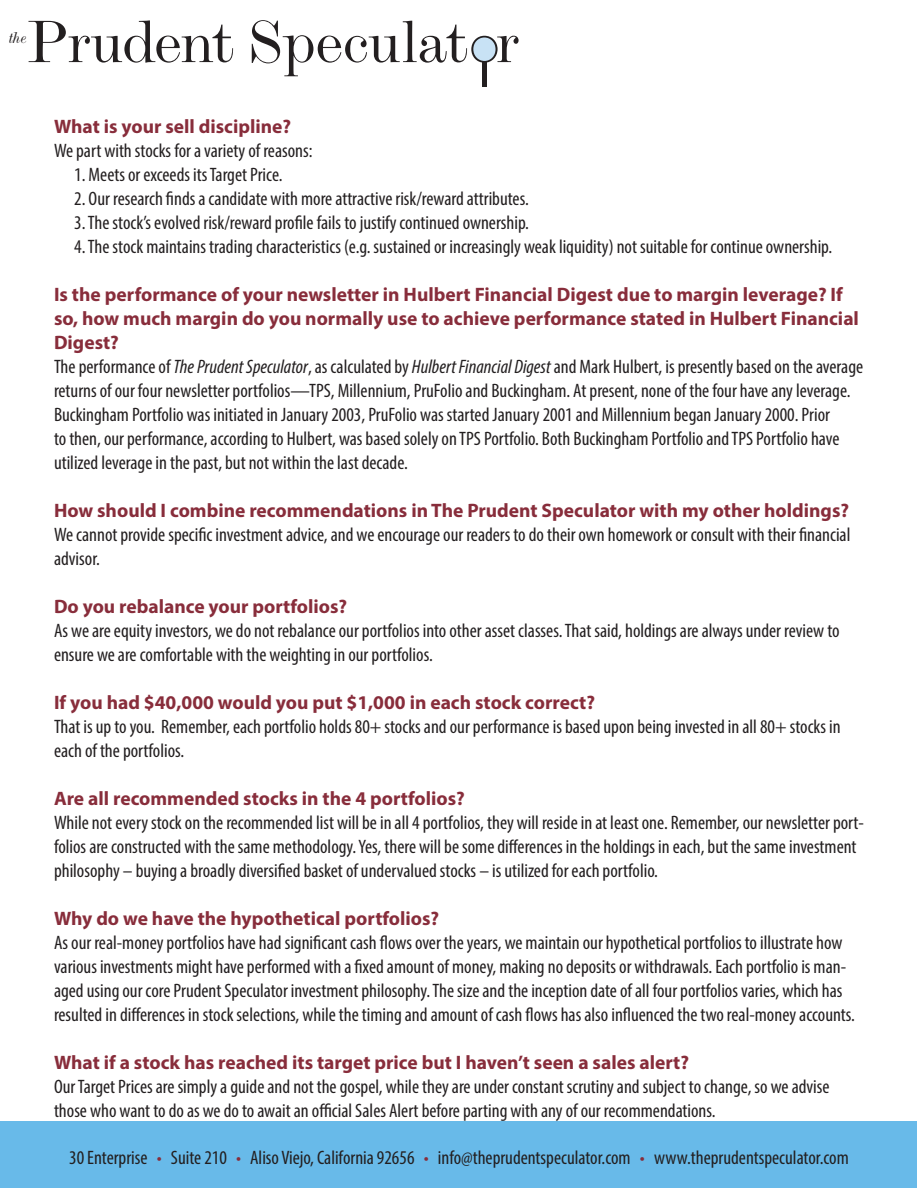
<style>
.page{position:relative;width:918px;height:1188px;background:#fff}
.page>*{position:absolute;margin:0;border:0;box-sizing:border-box;transform-origin:0 0}
.t1{font:expanded 60.9px "Modern MT Std";letter-spacing:-.025em;color:#231f20}
.t2{font:condensed 19.5px/24px "Myriad Pro";color:#231f20}
.t3{font:700 19.5px/24px "Myriad Pro";color:#882d3b}
.t4{font:italic expanded 15.75px "Modern MT Std";color:#231f20}
.s1{color:#fff}
.s2{font-style:italic}
.s3{color:#882d3b}
</style>
<div class="page">
<div style="left:1px;top:1121px;width:916px;height:67px;background:#68bae9"></div>
<svg style="left:471px;top:36px;width:27px;height:27px"></svg>
<hr style="left:482px;top:62px;width:4px;height:25px;background:#231f20">
<h1 class="t1" style="left:26px;top:4px;width:494px">Prudent Speculat<span class="s1">o</span>r</h1>
<p class="t4" style="left:9px;top:28px;width:19px">the</p>
<p class="t3" style="left:54px;top:114px;width:239px">What is your sell discipline?</p>
<p class="t2" style="left:54px;top:139px;width:260px">We part with stocks for a variety of reasons:</p>
<p class="t2" style="left:74px;top:163px;width:210px">1. Meets or exceeds its Target Price.</p>
<p class="t2" style="left:74px;top:187px;width:456px">2. Our research finds a candidate with more attractive risk/reward attributes.</p>
<p class="t2" style="left:74px;top:211px;width:456px">3. The stock’s evolved risk/reward profile fails to justify continued ownership.</p>
<p class="t2" style="left:74px;top:235px;width:759px">4. The stock maintains trading characteristics (e.g. sustained or increasingly weak liquidity) not suitable for continue ownership.</p>
<p class="t3" style="left:54px;top:282px;width:806px">Is the performance of your newsletter in Hulbert Financial Digest due to margin leverage? If so, how much margin do you normally use to achieve performance stated in Hulbert Financial<br>Digest?</p>
<p class="t2" style="left:54px;top:355px;width:811px">The performance of <span class="s2">The Prudent Speculator</span>, as calculated by <span class="s2">Hulbert Financial Digest</span> and Mark Hulbert, is presently based on the average returns of our four newsletter portfolios—TPS, Millennium, PruFolio and Buckingham. At present, none of the four have any leverage.<br>Buckingham Portfolio was initiated in January 2003, PruFolio was started January 2001 and Millennium began January 2000. Prior<br>to then, our performance, according to Hulbert, was based solely on TPS Portfolio. Both Buckingham Portfolio and TPS Portfolio have utilized leverage in the past, but not within the last decade.</p>
<p class="t3" style="left:54px;top:498px;width:797px">How should I combine recommendations in The Prudent Speculator with my other holdings?</p>
<p class="t2" style="left:54px;top:523px;width:798px">We cannot provide specific investment advice, and we encourage our readers to do their own homework or consult with their financial advisor.</p>
<p class="t3" style="left:54px;top:594px;width:295px">Do you rebalance your portfolios?</p>
<p class="t2" style="left:54px;top:619px;width:787px">As we are equity investors, we do not rebalance our portfolios into other asset classes. That said, holdings are always under review to ensure we are comfortable with the weighting in our portfolios.</p>
<p class="t3" style="left:54px;top:690px;width:543px">If you had $40,000 would you put $1,000 in each stock correct?</p>
<p class="t2" style="left:54px;top:715px;width:788px">That is up to you. Remember, each portfolio holds 80+ stocks and our performance is based upon being invested in all 80+ stocks in each of the portfolios.</p>
<p class="t3" style="left:54px;top:786px;width:412px">Are all recommended stocks in the 4 portfolios?</p>
<p class="t2" style="left:54px;top:811px;width:811px">While not every stock on the recommended list will be in all 4 portfolios, they will reside in at least one. Remember, our newsletter port&shy;folios are constructed with the same methodology. Yes, there will be some differences in the holdings in each, but the same investment philosophy – buying a broadly diversified basket of undervalued stocks – is utilized for each portfolio.</p>
<p class="t3" style="left:54px;top:906px;width:387px">Why do we have the hypothetical portfolios?</p>
<p class="t2" style="left:54px;top:931px;width:803px">As our real-money portfolios have had significant cash flows over the years, we maintain our hypothetical portfolios to illustrate how various investments might have performed with a fixed amount of money, making no deposits or withdrawals. Each portfolio is man&shy;aged using our core Prudent Speculator investment philosophy. The size and the inception date of all four portfolios varies, which has resulted in differences in stock selections, while the timing and amount of cash flows has also influenced the two real-money accounts.</p>
<p class="t3" style="left:54px;top:1050px;width:637px">What if a stock has reached its target price but I haven’t seen a sales alert?</p>
<p class="t2" style="left:54px;top:1075px;width:777px">Our Target Prices are simply a guide and not the gospel, while they are under constant scrutiny and subject to change, so we advise those who want to do as we do to await an official Sales Alert before parting with any of our recommendations.</p>
<p class="t2" style="left:69px;top:1146px;width:781px">30 Enterprise <span class="s3">•</span> Suite 210 <span class="s3">•</span> Aliso Viejo, California 92656 <span class="s3">•</span> info@theprudentspeculator.com <span class="s3">•</span> www.theprudentspeculator.com</p>
</div>
